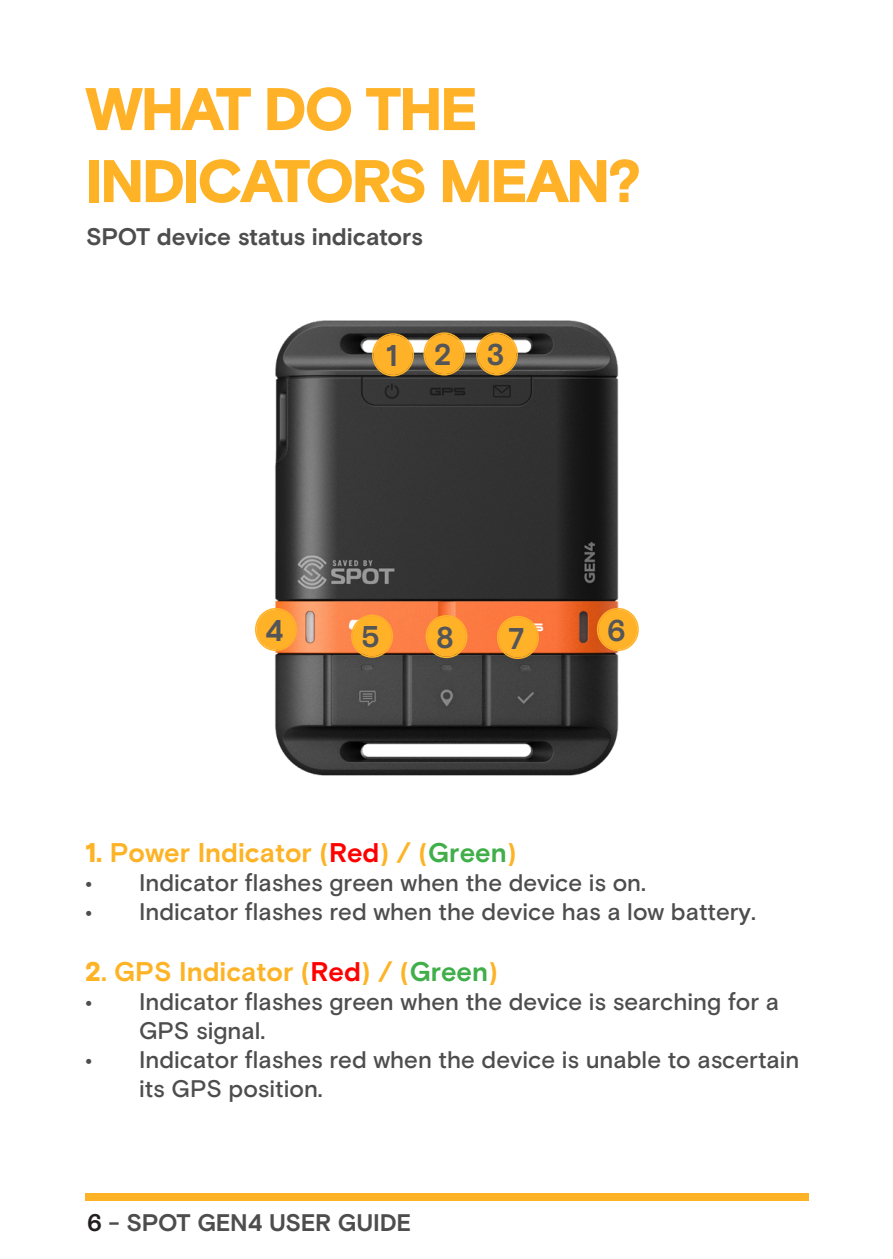
<style>
.page{position:relative;width:893px;height:1259px;background:#fff}
.page>*{position:absolute;margin:0;border:0;box-sizing:border-box;transform-origin:0 0}
.t1{font:900 60px/72px "Basis Grotesque";letter-spacing:-.045em;color:#ffb228}
.t2{font:700 30px "Basis Grotesque";color:#535559}
.t3{font:700 27px "Basis Grotesque";color:#fdb325}
.t4{font:500 24px/28.8px "Basis Grotesque";color:#4d4d4d}
.t5{font:700 24px "Basis Grotesque";letter-spacing:-.015em;color:#4d4d4d}
.s1{color:#fdb325}
.s2{font-weight:900}
.s3{color:#f00}
.s4{color:#40ae49}
.s5{color:#231f20}
</style>
<div class="page">
<div style="left:85px;top:1193px;width:724px;height:8px;background:#fdb325"></div>
<img style="left:255px;top:320px;width:384px;height:456px">
<div style="left:425px;top:334px;width:39px;height:40px;background:#ffb228;border-radius:50%"></div>
<div style="left:423px;top:332px;width:42px;height:43px;border:2px solid #ffb228;border-radius:50%"></div>
<div style="left:426px;top:335px;width:37px;height:38px;border:1px solid #ffb228;border-radius:50%"></div>
<div style="left:477px;top:334px;width:39px;height:40px;background:#ffb228;border-radius:50%"></div>
<div style="left:476px;top:332px;width:42px;height:43px;border:2px solid #ffb228;border-radius:50%"></div>
<div style="left:478px;top:335px;width:37px;height:38px;border:1px solid #ffb228;border-radius:50%"></div>
<div style="left:374px;top:335px;width:38px;height:40px;background:#ffb228;border-radius:50%"></div>
<div style="left:372px;top:333px;width:42px;height:43px;border:2px solid #ffb228;border-radius:50%"></div>
<div style="left:375px;top:336px;width:37px;height:38px;border:1px solid #ffb228;border-radius:50%"></div>
<div style="left:598px;top:609px;width:39px;height:40px;background:#ffb228;border-radius:50%"></div>
<div style="left:597px;top:608px;width:42px;height:43px;border:2px solid #ffb228;border-radius:50%"></div>
<div style="left:599px;top:610px;width:37px;height:38px;border:1px solid #ffb228;border-radius:50%"></div>
<div style="left:353px;top:616px;width:39px;height:40px;background:#ffb228;border-radius:50%"></div>
<div style="left:351px;top:614px;width:42px;height:44px;border:2px solid #ffb228;border-radius:50%"></div>
<div style="left:354px;top:617px;width:37px;height:38px;border:1px solid #ffb228;border-radius:50%"></div>
<div style="left:256px;top:609px;width:39px;height:40px;background:#ffb228;border-radius:50%"></div>
<div style="left:255px;top:608px;width:42px;height:43px;border:2px solid #ffb228;border-radius:50%"></div>
<div style="left:257px;top:610px;width:37px;height:38px;border:1px solid #ffb228;border-radius:50%"></div>
<div style="left:498px;top:617px;width:39px;height:40px;background:#ffb228;border-radius:50%"></div>
<div style="left:497px;top:616px;width:42px;height:43px;border:2px solid #ffb228;border-radius:50%"></div>
<div style="left:499px;top:618px;width:37px;height:38px;border:1px solid #ffb228;border-radius:50%"></div>
<div style="left:427px;top:616px;width:39px;height:40px;background:#ffb228;border-radius:50%"></div>
<div style="left:425px;top:615px;width:42px;height:43px;border:2px solid #ffb228;border-radius:50%"></div>
<div style="left:428px;top:617px;width:37px;height:38px;border:1px solid #ffb228;border-radius:50%"></div>
<p class="t1" style="left:85px;top:76px;width:558px">WHAT DO THE<br><span class="s1">INDICATORS</span> MEAN?</p>
<p class="t5" style="left:86px;top:222px;width:338px">SPOT device status indicators</p>
<p class="t2" style="left:386px;top:338px;width:13px">1</p>
<p class="t2" style="left:434px;top:337px;width:19px">2</p>
<p class="t2" style="left:486px;top:337px;width:20px">3</p>
<p class="t2" style="left:265px;top:613px;width:20px">4</p>
<p class="t2" style="left:361px;top:619px;width:20px">5</p>
<p class="t2" style="left:436px;top:620px;width:19px">8</p>
<p class="t2" style="left:508px;top:620px;width:18px">7</p>
<p class="t2" style="left:607px;top:613px;width:20px">6</p>
<p class="t3" style="left:85px;top:837px;width:433px"><span class="s2">1.</span> Power Indicator (<span class="s3">Red</span>) / (<span class="s4">Green</span>)</p>
<p class="t4" style="left:85px;top:869px;width:563px">• Indicator flashes green when the device is on.</p>
<p class="t4" style="left:85px;top:898px;width:672px">• Indicator flashes red when the device has a low battery.</p>
<p class="t3" style="left:85px;top:956px;width:414px"><span class="s2">2</span>. GPS Indicator (<span class="s3">Red</span>) / (<span class="s4">Green</span>)</p>
<p class="t4" style="left:139px;top:988px;width:642px;text-indent:-54px">• Indicator flashes green when the device is searching for a<br>GPS signal.</p>
<p class="t4" style="left:139px;top:1045px;width:662px;text-indent:-54px">• Indicator flashes red when the device is unable to ascertain its GPS position.</p>
<p class="t5" style="left:87px;top:1208px;width:326px"><span class="s5">6</span> - SPOT GEN4 USER GUIDE</p>
</div>
